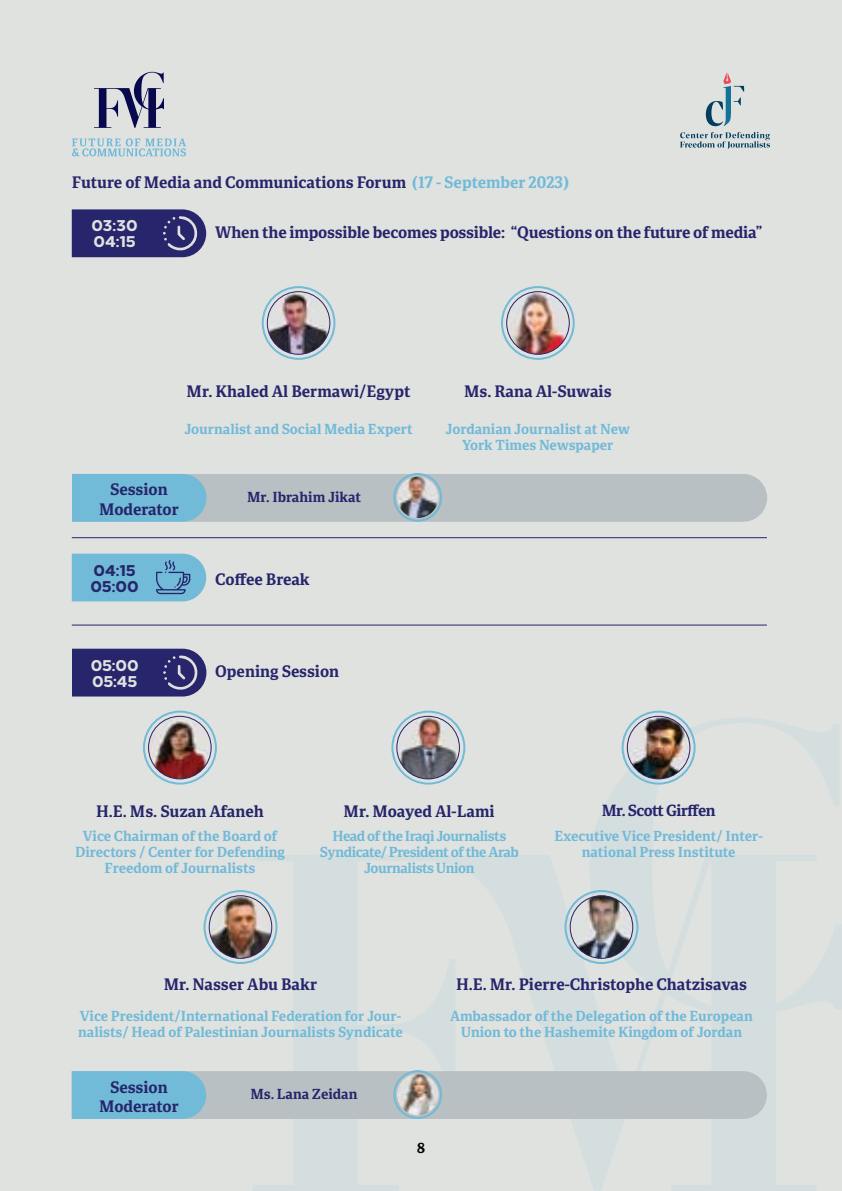
<style>
.page{position:relative;width:842px;height:1191px;background:#e0e2e0}
.page>*{position:absolute;margin:0;border:0;box-sizing:border-box;transform-origin:0 0}
.t1{font:700 16px/19.2px "Portada ARA";color:#27256b;text-align:center}
.t2{font:800 16px/16px "Loew Next Arabic";letter-spacing:-.005em;color:#e0e2e0}
.t3{font:800 16px/16px "Loew Next Arabic";color:#27256b}
.t4{font:700 15.6px "Portada ARA";letter-spacing:-.03em;color:#27256b}
.t5{font:700 14px/16px "Portada ARA";letter-spacing:-.005em;color:#71bad8;text-align:center}
.t6{font:700 14px/16px "Portada ARA";letter-spacing:-.03em;color:#71bad8;text-align:center}
.t7{font:700 14px "Portada ARA";color:#27256b}
.t8{font:700 14px "Portada ARA";color:#000}
.s1{color:#71bad8}
</style>
<div class="page">
<svg style="left:590px;top:717px;width:252px;height:292px"></svg>
<svg style="left:252px;top:855px;width:565px;height:336px"></svg>
<svg style="left:706px;top:72px;width:38px;height:54px"></svg>
<svg style="left:680px;top:132px;width:90px;height:17px"></svg>
<svg style="left:94px;top:72px;width:70px;height:56px"></svg>
<svg style="left:72px;top:138px;width:114px;height:18px"></svg>
<div style="left:501px;top:286px;width:74px;height:74px;border:2px solid #71bad8;border-radius:50%"></div>
<div style="left:262px;top:286px;width:73px;height:74px;border:2px solid #71bad8;border-radius:50%"></div>
<svg style="left:72px;top:209px;width:134px;height:48px;background:#363474"></svg>
<svg style="left:72px;top:474px;width:695px;height:48px;background:#a9bdc5"></svg>
<svg style="left:72px;top:553px;width:134px;height:48px;background:#73b5d3"></svg>
<hr style="left:72px;top:537px;width:695px;height:1px;background:#27256b">
<hr style="left:72px;top:624px;width:695px;height:1px;background:#27256b">
<div style="left:143px;top:710px;width:74px;height:74px;border:2px solid #71bad8;border-radius:50%"></div>
<div style="left:564px;top:890px;width:74px;height:74px;border:2px solid #71bad8;border-radius:50%"></div>
<div style="left:391px;top:710px;width:74px;height:74px;border:2px solid #71bad8;border-radius:50%"></div>
<div style="left:622px;top:710px;width:74px;height:74px;border:2px solid #71bad8;border-radius:50%"></div>
<div style="left:204px;top:890px;width:73px;height:74px;border:2px solid #71bad8;border-radius:50%"></div>
<svg style="left:72px;top:1071px;width:695px;height:48px;background:#aabec6"></svg>
<svg style="left:72px;top:648px;width:134px;height:48px;background:#363574"></svg>
<img style="left:267px;top:292px;width:63px;height:62px;border-radius:31px">
<div style="left:267px;top:291px;width:63px;height:63px;border:1px solid #27256b;border-radius:50%"></div>
<img style="left:149px;top:716px;width:62px;height:63px;border-radius:31px">
<div style="left:148px;top:716px;width:63px;height:63px;border:1px solid #27256b;border-radius:50%"></div>
<img style="left:209px;top:895px;width:63px;height:63px;border-radius:31px">
<div style="left:209px;top:895px;width:63px;height:63px;border:1px solid #27256b;border-radius:50%"></div>
<img style="left:397px;top:716px;width:62px;height:63px;border-radius:31px">
<div style="left:397px;top:716px;width:63px;height:63px;border:1px solid #27256b;border-radius:50%"></div>
<img style="left:627px;top:716px;width:63px;height:63px;border-radius:31px">
<div style="left:627px;top:716px;width:63px;height:63px;border:1px solid #27256b;border-radius:50%"></div>
<img style="left:570px;top:895px;width:63px;height:63px;border-radius:31px">
<div style="left:570px;top:895px;width:63px;height:63px;border:1px solid #27256b;border-radius:50%"></div>
<img style="left:507px;top:292px;width:62px;height:62px;border-radius:31px">
<div style="left:506px;top:291px;width:63px;height:63px;border:1px solid #27256b;border-radius:50%"></div>
<p class="t1" style="left:72px;top:173px;width:499px">Future of Media and Communications Forum <span class="s1">(17 - September 2023)</span></p>
<p class="t2" style="left:91px;top:219px;width:48px">03:30<br>04:15</p>
<p class="t1" style="left:215px;top:222px;width:549px">When the impossible becomes possible: “Questions on the future of media”</p>
<p class="t1" style="left:187px;top:382px;width:225px">Mr. Khaled Al Bermawi/Egypt</p>
<p class="t1" style="left:464px;top:382px;width:149px">Ms. Rana Al-Suwais</p>
<p class="t5" style="left:184px;top:421px;width:230px">Journalist and Social Media Expert</p>
<p class="t5" style="left:445px;top:421px;width:186px">Jordanian Journalist at New<br>York Times Newspaper</p>
<p class="t1" style="left:99px;top:480px;width:81px">Session<br>Moderator</p>
<p class="t3" style="left:91px;top:563px;width:50px">04:15<br>05:00</p>
<p class="t2" style="left:91px;top:658px;width:50px">05:00<br>05:45</p>
<p class="t7" style="left:247px;top:489px;width:116px">Mr. Ibrahim Jikat</p>
<p class="t1" style="left:215px;top:569px;width:96px">Coffee Break</p>
<p class="t1" style="left:215px;top:662px;width:125px">Opening Session</p>
<p class="t1" style="left:96px;top:802px;width:169px">H.E. Ms. Suzan Afaneh</p>
<p class="t1" style="left:344px;top:802px;width:152px">Mr. Moayed Al-Lami</p>
<p class="t5" style="left:75px;top:828px;width:211px">Vice Chairman of the Board of<br>Directors / Center for Defending<br>Freedom of Journalists</p>
<p class="t6" style="left:320px;top:828px;width:200px">Head of the Iraqi Journalists<br>Syndicate/ President of the Arab<br>Journalists Union</p>
<p class="t4" style="left:602px;top:802px;width:115px">Mr. Scott Girffen</p>
<p class="t5" style="left:554px;top:828px;width:210px">Executive Vice President/ Inter&shy;national Press Institute</p>
<p class="t1" style="left:164px;top:974px;width:155px">Mr. Nasser Abu Bakr</p>
<p class="t1" style="left:456px;top:974px;width:292px">H.E. Mr. Pierre-Christophe Chatzisavas</p>
<p class="t5" style="left:78px;top:1008px;width:326px;text-align:left">Vice President/International Federation for Jour&shy;nalists/ Head of Palestinian Journalists Syndicate</p>
<p class="t1" style="left:99px;top:1077px;width:81px">Session<br>Moderator</p>
<p class="t7" style="left:250px;top:1086px;width:109px">Ms. Lana Zeidan</p>
<p class="t8" style="left:417px;top:1140px;width:9px">8</p>
<p class="t5" style="left:450px;top:1008px;width:304px">Ambassador of the Delegation of the European<br>Union to the Hashemite Kingdom of Jordan</p>
</div>
